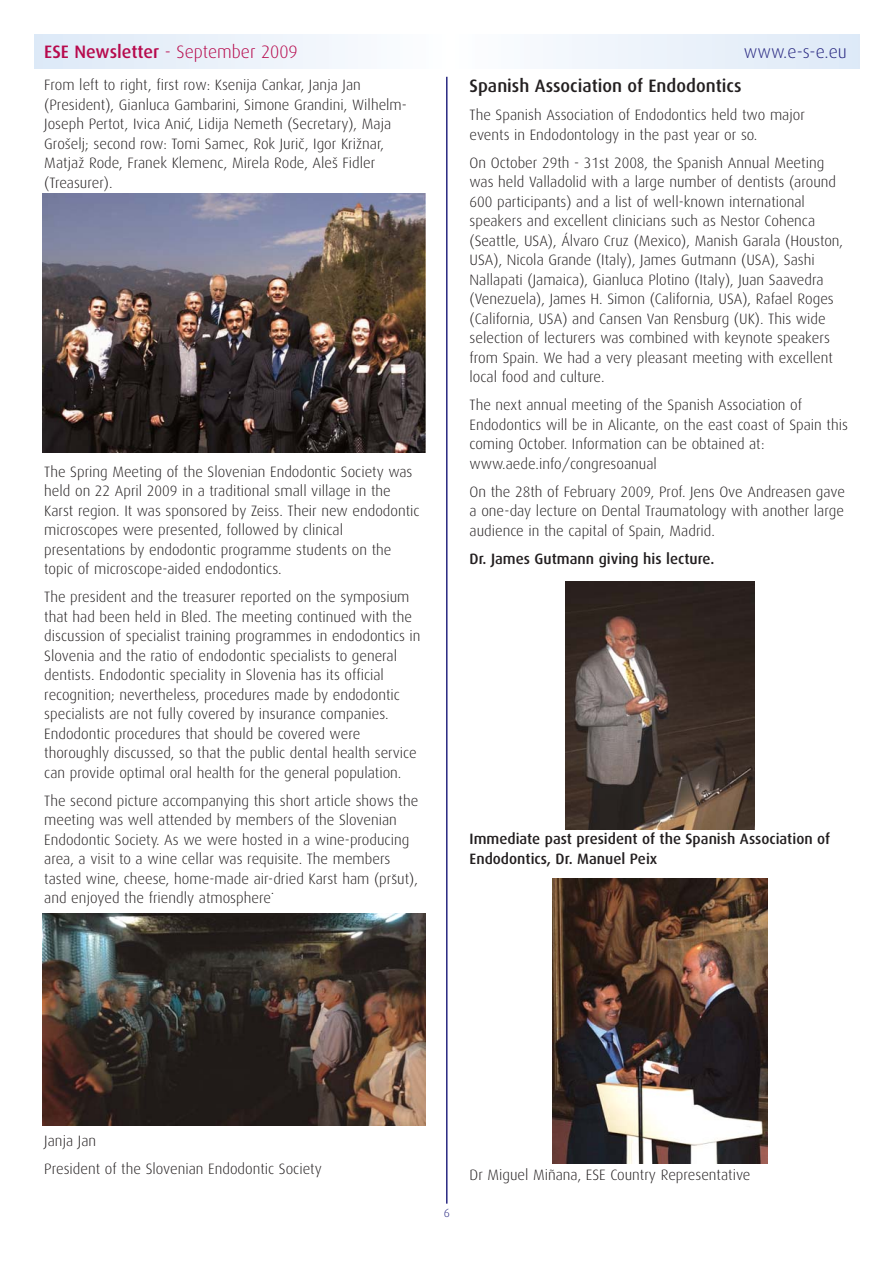
<style>
.page{position:relative;width:893px;height:1262px;background:#fff}
.page>*{position:absolute;margin:0;border:0;box-sizing:border-box;transform-origin:0 0}
.t1{font:500 18px "Dax";color:#231f20}
.t2{font:300 18px "Dax";color:#b70a4d}
.t3{font:300 18px "Dax";color:#282781}
.t4{font:300 15px/19.5px "Dax";color:#231f20}
.t5{font:500 15px/19.5px "Dax";color:#231f20}
.t6{font:300 12px "Dax";color:#282781}
.s1{font-weight:500}
</style>
<div class="page">
<hr style="left:446px;top:77px;width:1px;height:1127px;background:#282781">
<svg style="left:34px;top:34px;width:825px;height:34px"></svg>
<img style="left:43px;top:193px;width:382px;height:259px">
<img style="left:43px;top:913px;width:382px;height:213px">
<img style="left:565px;top:581px;width:189px;height:248px">
<img style="left:552px;top:878px;width:215px;height:286px">
<p class="t2" style="left:44px;top:44px;width:255px"><span class="s1">ESE Newsletter</span> - September 2009</p>
<p class="t3" style="left:744px;top:44px;width:104px">www.e-s-e.eu</p>
<p class="t4" style="left:44px;top:76px;width:364px">From left to right, first row: Ksenija Cankar, Janja Jan (President), Gianluca Gambarini, Simone Grandini, Wilhelm-Joseph Pertot, Ivica Anic´, Lidija Nemeth (Secretary), Maja Groselj; second row: Tomi Samec, Rok Juric, Igor Kriznar, Matjaz Rode, Franek Klemenc, Mirela Rode, Ales Fidler (Treasurer).</p>
<p class="t4" style="left:70px;top:143px;width:4px;rotate:-180deg">ˆ</p>
<p class="t4" style="left:304px;top:143px;width:4px;rotate:-180deg">ˆ</p>
<p class="t4" style="left:361px;top:143px;width:4px;rotate:-180deg">ˆ</p>
<p class="t4" style="left:83px;top:162px;width:4px;rotate:-180deg">ˆ</p>
<p class="t4" style="left:336px;top:162px;width:4px;rotate:-180deg">ˆ</p>
<p class="t4" style="left:44px;top:463px;width:377px">The Spring Meeting of the Slovenian Endodontic Society was held on 22 April 2009 in a traditional small village in the Karst region. It was sponsored by Zeiss. Their new endodontic microscopes were presented, followed by clinical presentations by endodontic programme students on the topic of microscope-aided endodontics.</p>
<p class="t4" style="left:44px;top:588px;width:378px">The president and the treasurer reported on the symposium that had been held in Bled. The meeting continued with the discussion of specialist training programmes in endodontics in Slovenia and the ratio of endodontic specialists to general dentists. Endodontic speciality in Slovenia has its official recognition; nevertheless, procedures made by endodontic specialists are not fully covered by insurance companies.<br>Endodontic procedures that should be covered were thoroughly discussed, so that the public dental health service can provide optimal oral health for the general population.</p>
<p class="t4" style="left:44px;top:792px;width:375px">The second picture accompanying this short article shows the meeting was well attended by members of the Slovenian Endodontic Society. As we were hosted in a wine-producing area, a visit to a wine cellar was requisite. The members tasted wine, cheese, home-made air-dried Karst ham (prsut), and enjoyed the friendly atmosphere</p>
<p class="t4" style="left:395px;top:878px;width:4px;rotate:-180deg">ˆ</p>
<p class="t4" style="left:271px;top:880px;width:5px">.</p>
<p class="t1" style="left:469px;top:78px;width:273px">Spanish Association of Endodontics</p>
<p class="t4" style="left:469px;top:106px;width:337px">The Spanish Association of Endodontics held two major events in Endodontology in the past year or so.</p>
<p class="t4" style="left:469px;top:154px;width:375px">On October 29th - 31st 2008, the Spanish Annual Meeting was held Valladolid with a large number of dentists (around 600 participants) and a list of well-known international speakers and excellent clinicians such as Nestor Cohenca (Seattle, USA), Álvaro Cruz (Mexico), Manish Garala (Houston, USA), Nicola Grande (Italy), James Gutmann (USA), Sashi Nallapati (Jamaica), Gianluca Plotino (Italy), Juan Saavedra (Venezuela), James H. Simon (California, USA), Rafael Roges (California, USA) and Cansen Van Rensburg (UK). This wide selection of lecturers was combined with keynote speakers from Spain. We had a very pleasant meeting with excellent local food and culture.</p>
<p class="t4" style="left:469px;top:396px;width:380px">The next annual meeting of the Spanish Association of Endodontics will be in Alicante, on the east coast of Spain this coming October. Information can be obtained at: www.aede.info/congresoanual</p>
<p class="t4" style="left:469px;top:483px;width:377px;text-align:justify">On the 28th of February 2009, Prof. Jens Ove Andreasen gave a one-day lecture on Dental Traumatology with another large audience in the capital of Spain, Madrid.</p>
<p class="t5" style="left:469px;top:550px;width:246px">Dr. James Gutmann giving his lecture.</p>
<p class="t5" style="left:469px;top:830px;width:362px">Immediate past president of the Spanish Association of<br>Endodontics, Dr. Manuel Peix</p>
<p class="t4" style="left:44px;top:1128px;width:279px;line-height:28px">Janja Jan<br>President of the Slovenian Endodontic Society</p>
<p class="t6" style="left:444px;top:1208px;width:8px">6</p>
<p class="t4" style="left:469px;top:1166px;width:282px">Dr Miguel Miñana, ESE Country Representative</p>
</div>
